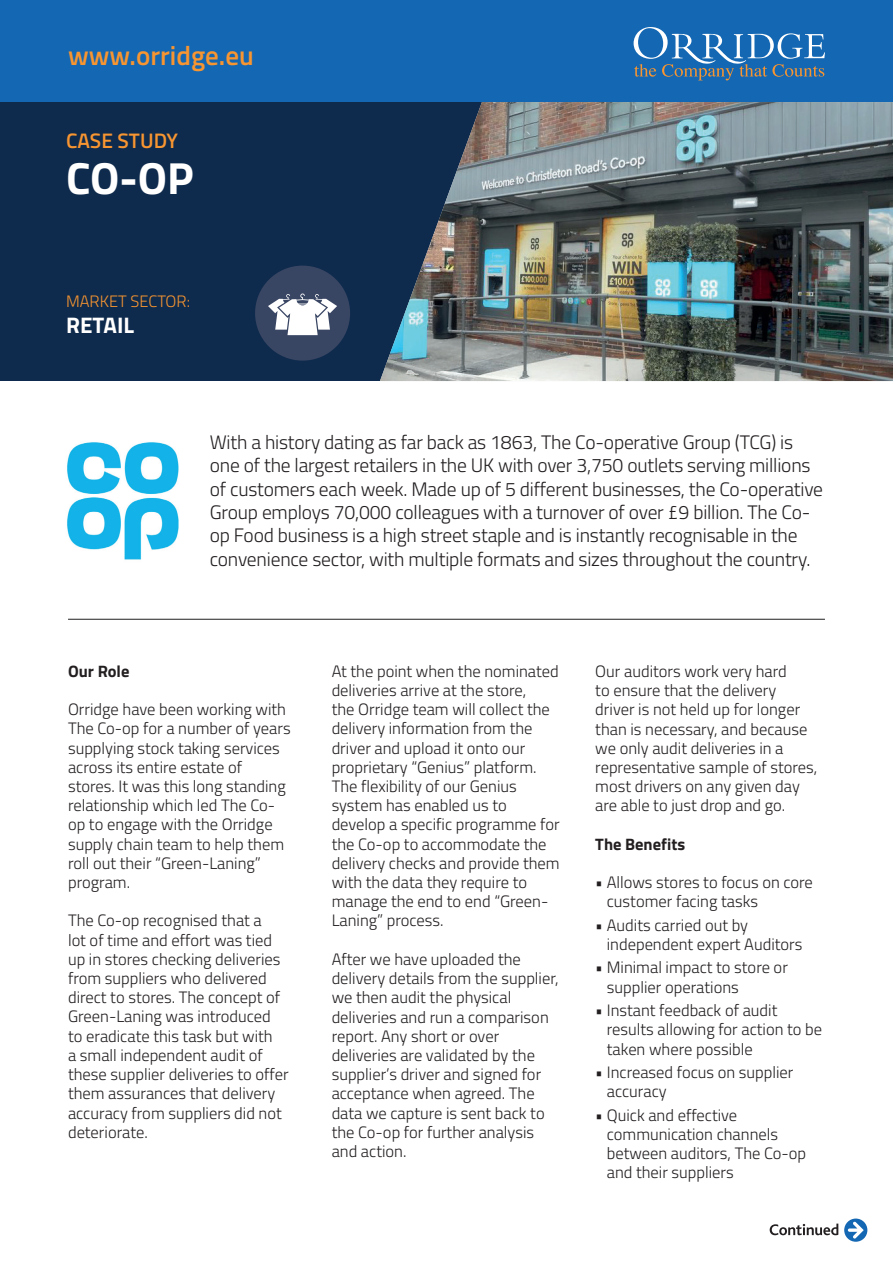
<style>
.page{position:relative;width:893px;height:1263px;background:#fff}
.page>*{position:absolute;margin:0;border:0;box-sizing:border-box;transform-origin:0 0}
.t1{font:700 45px "Titillium Web";color:#fff}
.t2{font:600 27px "Titillium Web";color:#f79531}
.t3{font:700 22.5px "Titillium Web";color:#fff}
.t4{font:600 21px "Titillium Web";color:#f79531}
.t5{font:300 19.5px/23.4px "Titillium Web";letter-spacing:-.01em;color:#231f20}
.t6{font:300 16.5px/19.2px "Titillium Web";color:#231f20}
.t7{font:700 16.5px "Titillium Web";color:#231f20}
.t8{font:300 16.5px "Titillium Web";color:#f79531}
</style>
<div class="page">
<svg style="left:844px;top:1218px;width:23px;height:24px"></svg>
<svg style="left:848px;top:1221px;width:16px;height:17px"></svg>
<svg style="left:770px;top:1223px;width:68px;height:12px"></svg>
<div style="left:0;top:0;width:893px;height:102px;background:#1367b3"></div>
<svg style="left:634px;top:27px;width:191px;height:53px"></svg>
<div style="left:0;top:102px;width:893px;height:279px;background:#0e2a4c"></div>
<img style="left:380px;top:102px;width:513px;height:279px">
<div style="left:255px;top:266px;width:95px;height:95px;background:#384563;border-radius:50%"></div>
<svg style="left:268px;top:293px;width:69px;height:42px"></svg>
<img style="left:67px;top:442px;width:112px;height:118px">
<hr style="left:68px;top:619px;width:757px;height:1px;background:#231f20">
<h2 class="t2" style="left:68px;top:35px;width:187px">www.orridge.eu</h2>
<p class="t4" style="left:66px;top:125px;width:114px">CASE STUDY</p>
<h1 class="t1" style="left:66px;top:144px;width:129px">CO-OP</h1>
<p class="t8" style="left:66px;top:289px;width:126px">MARKET SECTOR:</p>
<h3 class="t3" style="left:66px;top:308px;width:70px">RETAIL</h3>
<p class="t5" style="left:210px;top:429px;width:615px">With a history dating as far back as 1863, The Co-operative Group (TCG) is one of the largest retailers in the UK with over 3,750 outlets serving millions of customers each week. Made up of 5 different businesses, the Co-operative Group employs 70,000 colleagues with a turnover of over £9 billion. The Co&shy;op Food business is a high street staple and is instantly recognisable in the convenience sector, with multiple formats and sizes throughout the country.</p>
<p class="t7" style="left:68px;top:658px;width:63px">Our Role</p>
<p class="t6" style="left:68px;top:699px;width:224px">Orridge have been working with<br>The Co-op for a number of years supplying stock taking services across its entire estate of stores. It was this long standing relationship which led The Co&shy;op to engage with the Orridge supply chain team to help them roll out their “Green-Laning” program.</p>
<p class="t6" style="left:68px;top:910px;width:222px">The Co-op recognised that a<br>lot of time and effort was tied up in stores checking deliveries from suppliers who delivered direct to stores. The concept of<br>Green-Laning was introduced to eradicate this task but with<br>a small independent audit of these supplier deliveries to offer them assurances that delivery accuracy from suppliers did not deteriorate.</p>
<p class="t6" style="left:332px;top:661px;width:229px">At the point when the nominated deliveries arrive at the store,<br>the Orridge team will collect the delivery information from the driver and upload it onto our proprietary “Genius” platform.<br>The flexibility of our Genius system has enabled us to develop a specific programme for the Co-op to accommodate the delivery checks and provide them with the data they require to manage the end to end “Green-<br>Laning” process.</p>
<p class="t6" style="left:332px;top:949px;width:228px">After we have uploaded the delivery details from the supplier, we then audit the physical deliveries and run a comparison report. Any short or over deliveries are validated by the supplier’s driver and signed for acceptance when agreed. The data we capture is sent back to the Co-op for further analysis and action.</p>
<p class="t6" style="left:595px;top:661px;width:224px">Our auditors work very hard<br>to ensure that the delivery driver is not held up for longer than is necessary, and because we only audit deliveries in a representative sample of stores, most drivers on any given day are able to just drop and go.</p>
<p class="t7" style="left:595px;top:831px;width:91px">The Benefits</p>
<p class="t6" style="left:607px;top:872px;width:208px;text-indent:-12px">• Allows stores to focus on core customer facing tasks</p>
<p class="t6" style="left:607px;top:915px;width:197px;text-indent:-12px">• Audits carried out by independent expert Auditors</p>
<p class="t6" style="left:607px;top:957px;width:183px;text-indent:-12px">• Minimal impact to store or supplier operations</p>
<p class="t6" style="left:607px;top:1000px;width:217px;text-indent:-12px">• Instant feedback of audit results allowing for action to be taken where possible</p>
<p class="t6" style="left:607px;top:1062px;width:188px;text-indent:-12px">• Increased focus on supplier accuracy</p>
<p class="t6" style="left:607px;top:1104px;width:201px;text-indent:-12px">• Quick and effective communication channels between auditors, The Co-op and their suppliers</p>
</div>
